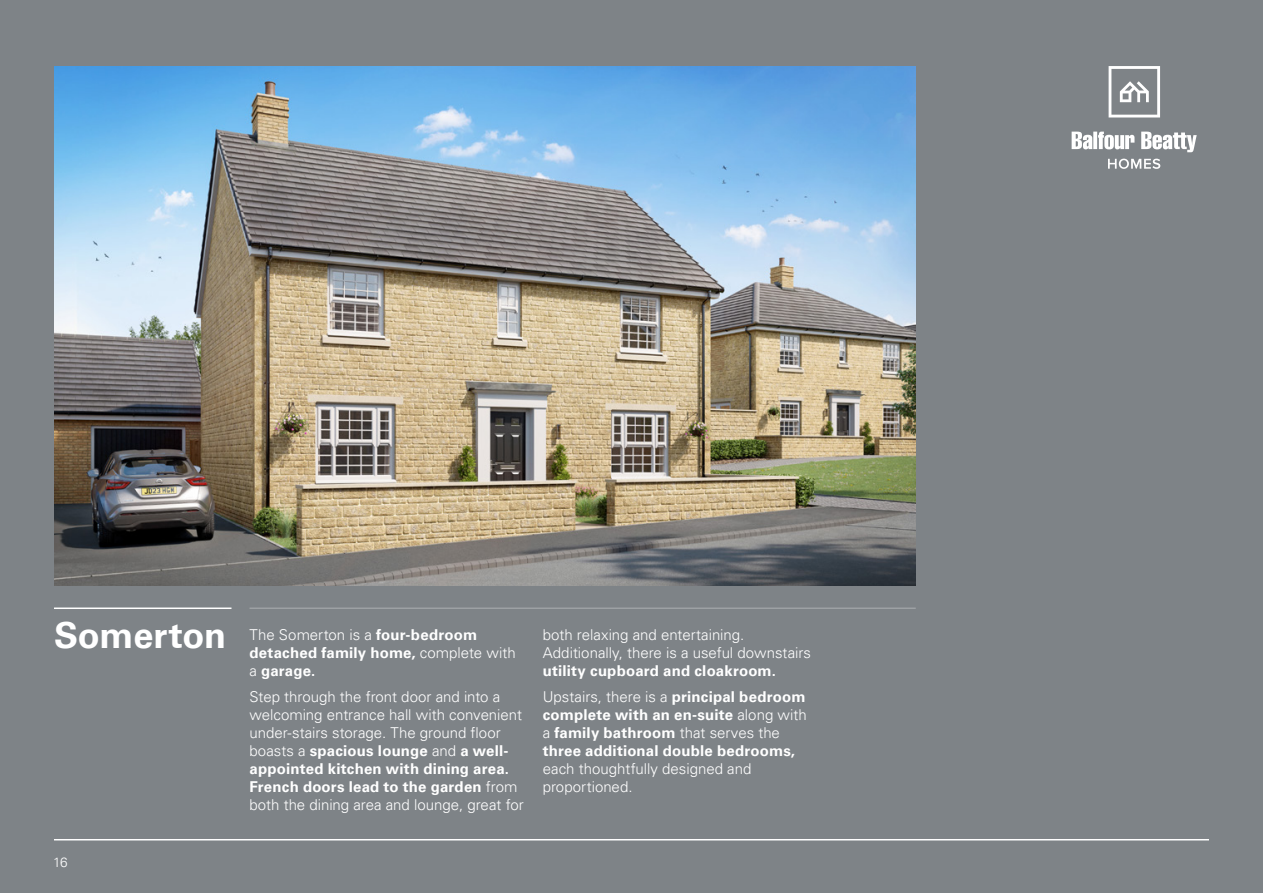
<style>
.page{position:relative;width:1263px;height:893px;background:#7e8387}
.page>*{position:absolute;margin:0;border:0;box-sizing:border-box;transform-origin:0 0}
.Subhead_1{font:700 36px "Univers LT Pro 65";letter-spacing:-.005em;color:#fff}
.Body_Text{font:300 15px/18px "Univers LT Pro 45";color:#fff}
.Body_Text-2{font:700 15px/18px "Univers LT Pro 65";letter-spacing:.01em;color:#fff}
.t1{font:300 13.5px "Univers LT Pro 45";color:#fff}
.s1{font-family:"Univers LT Pro 45";font-weight:300}
.s2{font-family:"Univers LT Pro 65";font-weight:700}
</style>
<div class="page">
<hr style="left:54px;top:839px;width:1155px;height:1px;background:#fff">
<img style="left:54px;top:66px;width:862px;height:519px">
<svg style="left:1108px;top:159px;width:52px;height:10px"></svg>
<svg style="left:1071px;top:132px;width:126px;height:20px"></svg>
<svg style="left:1108px;top:66px;width:52px;height:52px"></svg>
<hr style="left:249px;top:607px;width:667px;height:2px;background:#fff">
<hr style="left:54px;top:607px;width:177px;height:2px;background:#fff">
<p class="Subhead_1" style="left:54px;top:610px;width:174px">Somerton</p>
<p class="Body_Text-2" style="left:249px;top:624px;width:268px"><span class="s1">The Somerton is a</span> four-bedroom detached family home, <span class="s1">complete with a</span> garage.</p>
<p class="Body_Text" style="left:249px;top:687px;width:276px">Step through the front door and into a welcoming entrance hall with convenient under-stairs storage. The ground floor boasts a <span class="s2">spacious lounge</span> and <span class="s2">a well&shy;appointed kitchen with dining area.<br>French doors lead to the garden</span> from both the dining area and lounge, great for</p>
<p class="t1" style="left:53px;top:854px;width:16px">16</p>
<p class="Body_Text" style="left:543px;top:625px;width:270px">both relaxing and entertaining.<br>Additionally, there is a useful downstairs <span class="s2">utility cupboard and cloakroom.</span></p>
<p class="Body_Text-2" style="left:543px;top:687px;width:265px"><span class="s1">Upstairs, there is a</span> principal bedroom complete with an en-suite <span class="s1">along with a</span> family bathroom <span class="s1">that serves the </span>three additional double bedrooms, <span class="s1">each thoughtfully designed and proportioned.</span></p>
</div>
